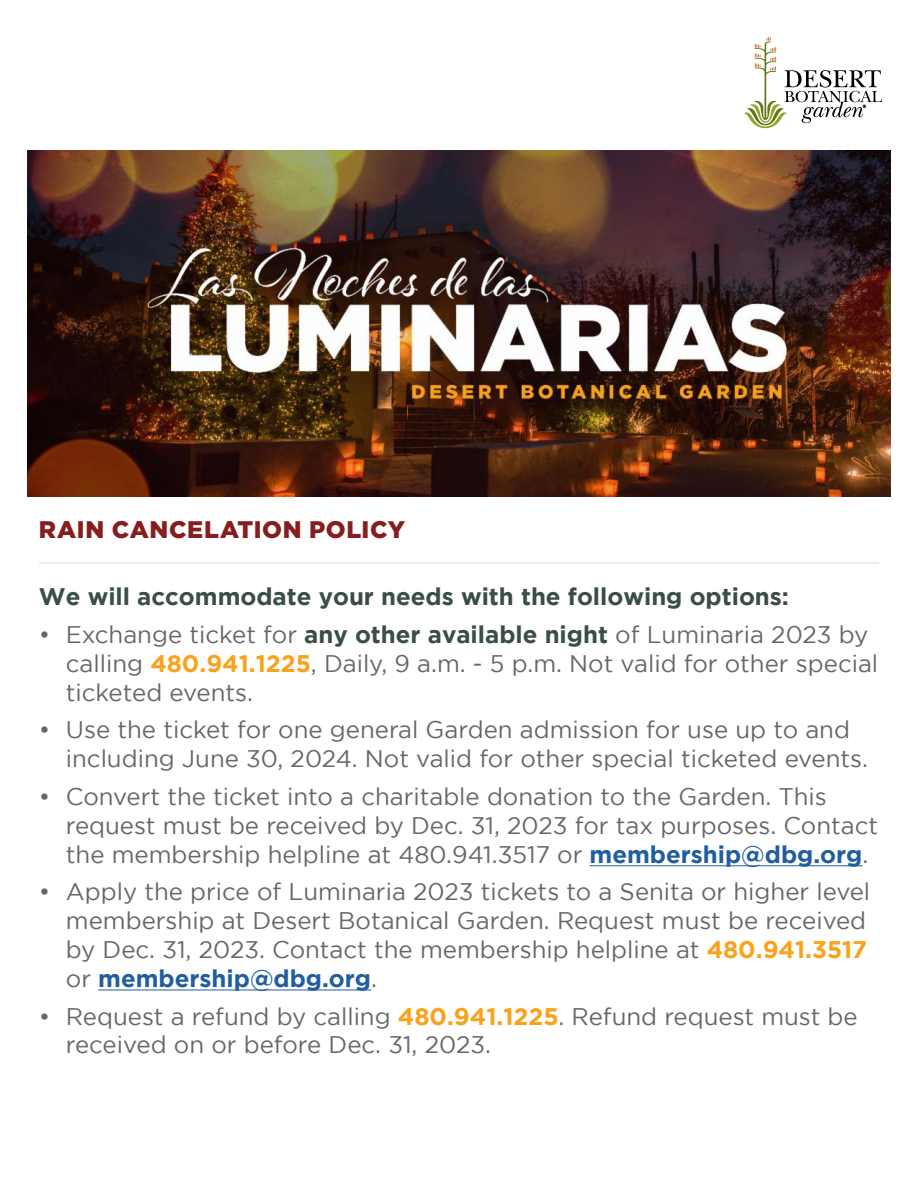
<style>
.page{position:relative;width:918px;height:1188px;background:#fff}
.page>*{position:absolute;margin:0;border:0;box-sizing:border-box;transform-origin:0 0}
.t1{font:24px/28.8px "Gotham";color:#666767}
.t2{font:700 24px "Gotham";color:#3a4e43}
.t3{font:900 24px "Gotham";letter-spacing:.025em;color:#861e20}
.s1{font-weight:700;color:#3a4e43}
.s2{font-weight:700;color:#f9a21b}
.s3{font-weight:700;color:#215e9e}
</style>
<div class="page">
<svg style="left:744px;top:36px;width:138px;height:92px"></svg>
<img style="left:27px;top:151px;width:864px;height:346px">
<hr style="left:590px;top:866px;width:272px;height:1px;background:#215e9e">
<hr style="left:98px;top:990px;width:273px;height:1px;background:#215e9e">
<hr style="left:39px;top:562px;width:840px;height:2px;background:#e6e7e8">
<p class="t3" style="left:39px;top:516px;width:368px">RAIN CANCELATION POLICY</p>
<p class="t2" style="left:39px;top:583px;width:752px">We will accommodate your needs with the following options:</p>
<p class="t1" style="left:66px;top:620px;width:814px;text-indent:-27px">• Exchange ticket for <span class="s1">any other available night</span> of Luminaria 2023 by calling <span class="s2">480.941.1225</span>, Daily, 9 a.m. - 5 p.m. Not valid for other special ticketed events.</p>
<p class="t1" style="left:66px;top:715px;width:804px;text-indent:-27px">• Use the ticket for one general Garden admission for use up to and including June 30, 2024. Not valid for other special ticketed events.</p>
<p class="t1" style="left:66px;top:782px;width:814px;text-indent:-27px">• Convert the ticket into a charitable donation to the Garden. This request must be received by Dec. 31, 2023 for tax purposes. Contact the membership helpline at 480.941.3517 or <span class="s3">membership@dbg.org</span>.</p>
<p class="t1" style="left:66px;top:877px;width:806px;text-indent:-27px">• Apply the price of Luminaria 2023 tickets to a Senita or higher level membership at Desert Botanical Garden. Request must be received by Dec. 31, 2023. Contact the membership helpline at <span class="s2">480.941.3517 </span>or <span class="s3">membership@dbg.org</span>.</p>
<p class="t1" style="left:66px;top:1001px;width:793px;text-indent:-27px">• Request a refund by calling <span class="s2">480.941.1225</span>. Refund request must be received on or before Dec. 31, 2023.</p>
</div>
